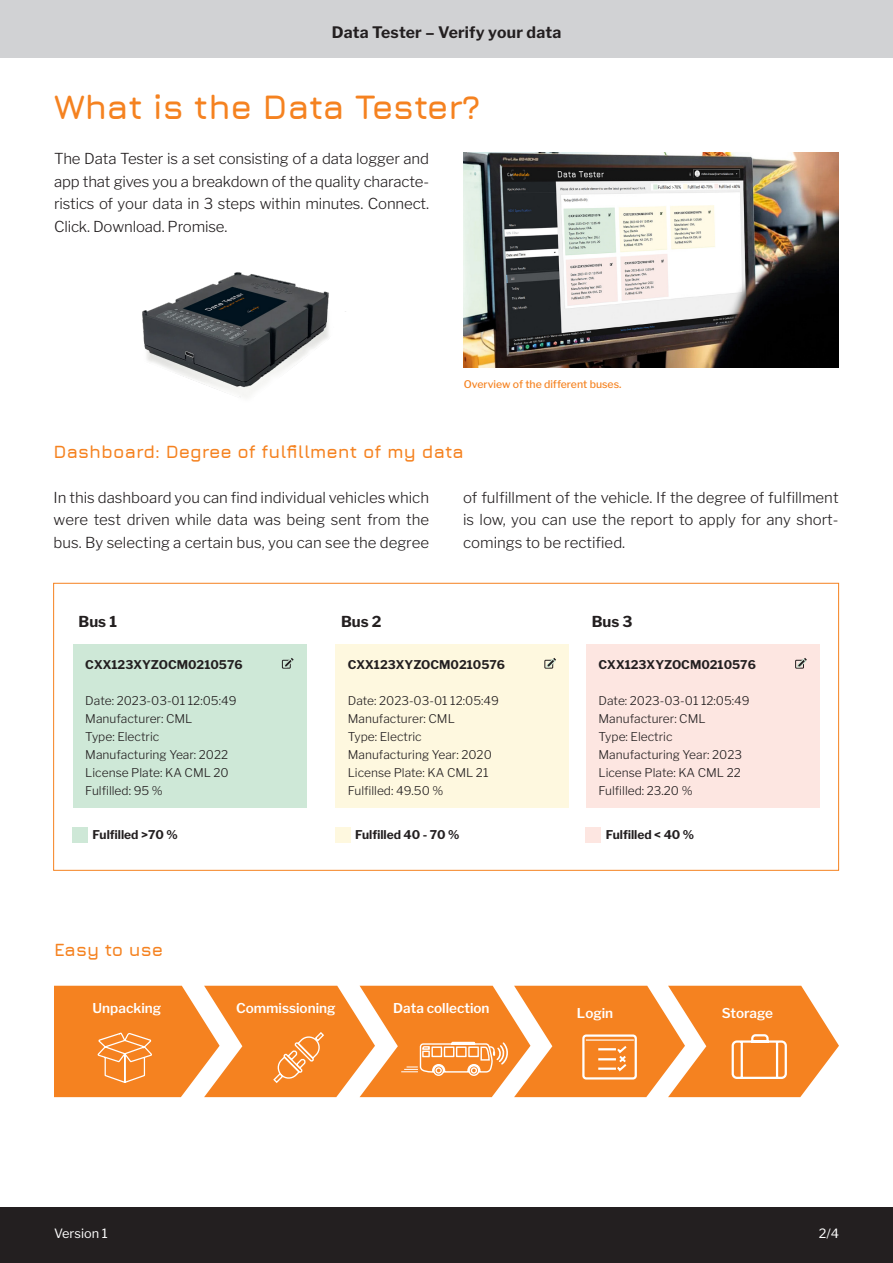
<style>
.page{position:relative;width:893px;height:1263px;background:#fff}
.page>*{position:absolute;margin:0;border:0;box-sizing:border-box;transform-origin:0 0}
.t1{font:300 34.5px "Jura";letter-spacing:-.01em;color:#f58220}
.t2{font:300 18px "Jura";color:#f58220}
.t3{font:700 15.75px "Libre Franklin";letter-spacing:.01em;color:#231f20}
.t4{font:300 15px/22.5px "Libre Franklin";color:#231f20;text-align:justify}
.t5{font:700 15px "Libre Franklin";color:#231f20}
.t6{font:600 13.5px "Libre Franklin";color:#fff}
.t7{font:12.75px "Libre Franklin";color:#fff}
.t8{font:300 12px/18px "Libre Franklin";color:#231f20}
.t9{font:700 12px "Libre Franklin";color:#231f20}
.t10{font:500 10.5px "Libre Franklin";color:#f58220}
</style>
<div class="page">
<div style="left:0;top:1207px;width:893px;height:56px;background:#231f20"></div>
<div style="left:0;top:0;width:893px;height:57px;background:#d1d2d4"></div>
<div style="left:73px;top:644px;width:233px;height:163px;background:#cee8d7"></div>
<div style="left:335px;top:644px;width:234px;height:163px;background:#fef8df"></div>
<div style="left:586px;top:644px;width:234px;height:163px;background:#fde6e1"></div>
<div style="left:282px;top:660px;width:9px;height:8px;border:1px solid #231f20"></div>
<svg style="left:284px;top:658px;width:10px;height:9px"></svg>
<div style="left:544px;top:660px;width:9px;height:8px;border:1px solid #231f20"></div>
<svg style="left:547px;top:658px;width:9px;height:9px"></svg>
<div style="left:795px;top:660px;width:9px;height:8px;border:1px solid #231f20"></div>
<svg style="left:797px;top:658px;width:10px;height:9px"></svg>
<div style="left:73px;top:827px;width:15px;height:15px;background:#cee8d7"></div>
<div style="left:335px;top:827px;width:15px;height:15px;background:#fef8df"></div>
<div style="left:586px;top:827px;width:15px;height:15px;background:#fde6e1"></div>
<img style="left:464px;top:152px;width:375px;height:216px">
<img style="left:142px;top:272px;width:204px;height:125px">
<svg style="left:54px;top:986px;width:785px;height:111px;background:#f69645"></svg>
<div style="left:582px;top:1034px;width:55px;height:45px;border:2px solid #fff;border-radius:3px"></div>
<p class="t3" style="left:332px;top:23px;width:231px">Data Tester – Verify your data</p>
<h1 class="t1" style="left:54px;top:82px;width:428px">What is the Data Tester?</h1>
<p class="t4" style="left:54px;top:147px;width:377px">The Data Tester is a set consisting of a data logger and app that gives you a breakdown of the quality characte&shy;ristics of your data in 3 steps within minutes. Connect.<br>Click. Download. Promise.</p>
<p class="t10" style="left:464px;top:378px;width:159px">Overview of the different buses.</p>
<p class="t2" style="left:54px;top:438px;width:412px">Dashboard: Degree of fulfillment of my data</p>
<p class="t4" style="left:54px;top:486px;width:377px">In this dashboard you can find individual vehicles which were test driven while data was being sent from the bus. By selecting a certain bus, you can see the degree</p>
<p class="t4" style="left:463px;top:486px;width:377px">of fulfillment of the vehicle. If the degree of fulfillment is low, you can use the report to apply for any short&shy;comings to be rectified.</p>
<p class="t5" style="left:79px;top:613px;width:40px">Bus 1</p>
<p class="t5" style="left:341px;top:613px;width:42px">Bus 2</p>
<p class="t5" style="left:592px;top:613px;width:42px">Bus 3</p>
<p class="t9" style="left:85px;top:657px;width:159px">CXX123XYZOCM0210576</p>
<p class="t8" style="left:85px;top:691px;width:153px">Date: 2023-03-01 12:05:49<br>Manufacturer: CML<br>Type: Electric<br>Manufacturing Year: 2022<br>License Plate: KA CML 20<br>Fulfilled: 95 %</p>
<p class="t9" style="left:348px;top:657px;width:159px">CXX123XYZOCM0210576</p>
<p class="t8" style="left:348px;top:691px;width:153px">Date: 2023-03-01 12:05:49<br>Manufacturer: CML<br>Type: Electric<br>Manufacturing Year: 2020<br>License Plate: KA CML 21<br>Fulfilled: 49.50 %</p>
<p class="t9" style="left:598px;top:657px;width:159px">CXX123XYZOCM0210576</p>
<p class="t8" style="left:598px;top:691px;width:153px">Date: 2023-03-01 12:05:49<br>Manufacturer: CML<br>Type: Electric<br>Manufacturing Year: 2023<br>License Plate: KA CML 22<br>Fulfilled: 23.20 %</p>
<p class="t9" style="left:93px;top:828px;width:87px">Fulfilled &gt;70 %</p>
<p class="t9" style="left:355px;top:828px;width:106px">Fulfilled 40 - 70 %</p>
<p class="t9" style="left:606px;top:828px;width:90px">Fulfilled &lt; 40 %</p>
<p class="t2" style="left:54px;top:937px;width:111px">Easy to use</p>
<p class="t6" style="left:236px;top:1000px;width:101px">Commissioning</p>
<p class="t6" style="left:577px;top:1005px;width:38px">Login</p>
<p class="t6" style="left:93px;top:1000px;width:70px">Unpacking</p>
<p class="t6" style="left:393px;top:1000px;width:98px">Data collection</p>
<p class="t6" style="left:722px;top:1005px;width:53px">Storage</p>
<p class="t7" style="left:54px;top:1225px;width:55px">Version 1</p>
<p class="t7" style="left:819px;top:1225px;width:22px">2/4</p>
</div>
